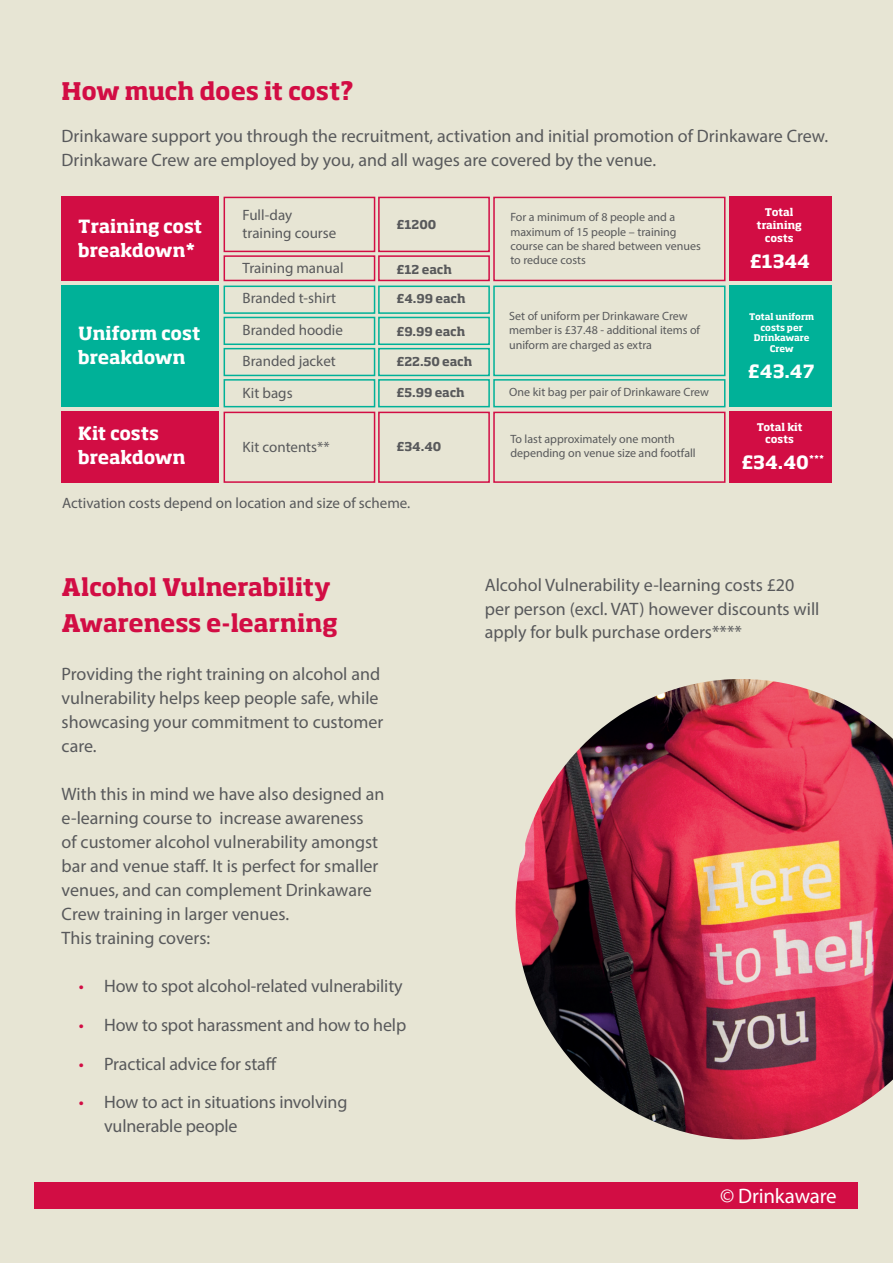
<style>
.page{position:relative;width:893px;height:1263px;background:#fff}
.page>*{position:absolute;margin:0;border:0;box-sizing:border-box;transform-origin:0 0}
.t1{font:700 24px/36px "Soho Std";letter-spacing:-.01em;color:#d20d44}
.t2{font:21px "Myriad Pro";letter-spacing:-.01em;color:#fff}
.t3{font:18px/24px "Myriad Pro";color:#58595b}
.t4{font:700 18px/24px "Soho Std";color:#fff}
.t5{font:15px/31.3px "Myriad Pro";color:#58595b}
.t6{font:12px/14.4px "Myriad Pro";color:#58595b}
.t7{font:700 12px "Soho Std";color:#58595b}
.t8{font:700 10.5px/12.6px "Soho Std";letter-spacing:-.005em;color:#fff;text-align:center}
.t9{font:700 9px/10.8px "Soho Std";letter-spacing:-.005em;color:#fff;text-align:center}
.s1{color:#d20d44}
</style>
<div class="page">
<div style="left:1px;top:0;width:892px;height:1263px;background:#e7e5d4"></div>
<svg style="left:0;top:841px;width:1px;height:414px"></svg>
<div style="left:35px;top:1182px;width:823px;height:26px;background:#d20d44"></div>
<div style="left:62px;top:197px;width:157px;height:84px;background:#d20d44"></div>
<div style="left:224px;top:197px;width:151px;height:55px;border:2px solid #d20d44"></div>
<div style="left:729px;top:197px;width:102px;height:84px;background:#d20d44"></div>
<div style="left:493px;top:197px;width:232px;height:84px;border:2px solid #d20d44"></div>
<div style="left:62px;top:286px;width:157px;height:121px;background:#00b198"></div>
<div style="left:729px;top:286px;width:102px;height:121px;background:#00b198"></div>
<div style="left:493px;top:286px;width:232px;height:90px;border:2px solid #00b198"></div>
<div style="left:62px;top:412px;width:157px;height:71px;background:#d20d44"></div>
<div style="left:729px;top:412px;width:102px;height:71px;background:#d20d44"></div>
<div style="left:493px;top:412px;width:232px;height:71px;border:2px solid #d20d44"></div>
<div style="left:378px;top:197px;width:112px;height:55px;border:2px solid #d20d44"></div>
<div style="left:224px;top:255px;width:151px;height:26px;border:2px solid #d20d44"></div>
<div style="left:378px;top:255px;width:112px;height:26px;border:2px solid #d20d44"></div>
<div style="left:224px;top:286px;width:151px;height:28px;border:2px solid #00b198"></div>
<div style="left:378px;top:286px;width:112px;height:28px;border:2px solid #00b198"></div>
<div style="left:224px;top:317px;width:151px;height:28px;border:2px solid #00b198"></div>
<div style="left:378px;top:317px;width:112px;height:28px;border:2px solid #00b198"></div>
<div style="left:224px;top:348px;width:151px;height:28px;border:2px solid #00b198"></div>
<div style="left:378px;top:348px;width:112px;height:28px;border:2px solid #00b198"></div>
<div style="left:493px;top:379px;width:232px;height:28px;border:2px solid #00b198"></div>
<div style="left:224px;top:379px;width:151px;height:28px;border:2px solid #00b198"></div>
<div style="left:378px;top:379px;width:112px;height:28px;border:2px solid #00b198"></div>
<div style="left:224px;top:412px;width:151px;height:71px;border:2px solid #d20d44"></div>
<div style="left:378px;top:412px;width:112px;height:71px;border:2px solid #d20d44"></div>
<img style="left:516px;top:679px;width:377px;height:460px">
<h1 class="t1" style="left:62px;top:73px;width:294px">How much does it cost?</h1>
<p class="t3" style="left:62px;top:124px;width:768px">Drinkaware support you through the recruitment, activation and initial promotion of Drinkaware Crew.<br>Drinkaware Crew are employed by you, and all wages are covered by the venue.</p>
<p class="t7" style="left:396px;top:217px;width:42px">£1200</p>
<p class="t6" style="left:510px;top:210px;width:192px">For a minimum of 8 people and a maximum of 15 people – training course can be shared between venues to reduce costs</p>
<p class="t8" style="left:757px;top:206px;width:47px">Total training costs</p>
<p class="t4" style="left:78px;top:214px;width:126px">Training cost breakdown*</p>
<p class="t5" style="left:243px;top:205px;width:95px;line-height:18px">Full-day training course</p>
<p class="t4" style="left:750px;top:248px;width:62px">£1344</p>
<p class="t5" style="left:243px;top:252px;width:102px">Training manual</p>
<p class="t7" style="left:396px;top:262px;width:57px">£12 each</p>
<p class="t4" style="left:78px;top:321px;width:124px">Uniform cost breakdown</p>
<p class="t4" style="left:78px;top:421px;width:109px">Kit costs breakdown</p>
<p class="t5" style="left:243px;top:282px;width:102px">Branded t-shirt<br>Branded hoodie<br>Branded jacket</p>
<p class="t7" style="left:396px;top:291px;width:71px">£4.99 each</p>
<p class="t7" style="left:396px;top:324px;width:70px">£9.99 each</p>
<p class="t7" style="left:396px;top:353px;width:77px">£22.50 each</p>
<p class="t6" style="left:509px;top:308px;width:192px">Set of uniform per Drinkaware Crew member is £37.48 - additional items of uniform are charged as extra</p>
<p class="t9" style="left:749px;top:311px;width:67px">Total uniform costs per<br>Drinkaware<br>Crew</p>
<p class="t4" style="left:748px;top:359px;width:68px">£43.47</p>
<p class="t5" style="left:243px;top:377px;width:52px">Kit bags</p>
<p class="t6" style="left:509px;top:385px;width:201px">One kit bag per pair of Drinkaware Crew</p>
<p class="t7" style="left:396px;top:385px;width:70px">£5.99 each</p>
<p class="t5" style="left:243px;top:431px;width:89px">Kit contents**</p>
<p class="t7" style="left:396px;top:439px;width:47px">£34.40</p>
<p class="t6" style="left:510px;top:432px;width:187px">To last approximately one month depending on venue size and footfall</p>
<p class="t8" style="left:757px;top:420px;width:47px">Total kit costs</p>
<p class="t4" style="left:741px;top:450px;width:84px">£34.40<sup>***</sup></p>
<p class="t5" style="left:62px;top:487px;width:350px">Activation costs depend on location and size of scheme.</p>
<h1 class="t1" style="left:62px;top:568px;width:278px">Alcohol Vulnerability<br>Awareness e-learning</h1>
<p class="t3" style="left:62px;top:661px;width:323px">Providing the right training on alcohol and vulnerability helps keep people safe, while showcasing your commitment to customer care.</p>
<p class="t3" style="left:62px;top:781px;width:324px">With this in mind we have also designed an e-learning course to increase awareness<br>of customer alcohol vulnerability amongst bar and venue staff. It is perfect for smaller venues, and can complement Drinkaware Crew training in larger venues.<br>This training covers:</p>
<p class="t3" style="left:79px;top:973px;width:326px"><span class="s1">•</span> How to spot alcohol-related vulnerability</p>
<p class="t3" style="left:79px;top:1012px;width:329px"><span class="s1">•</span> How to spot harassment and how to help</p>
<p class="t3" style="left:79px;top:1051px;width:200px"><span class="s1">•</span> Practical advice for staff</p>
<p class="t3" style="left:104px;top:1090px;width:245px;text-indent:-26px"><span class="s1">•</span> How to act in situations involving vulnerable people</p>
<p class="t3" style="left:485px;top:572px;width:336px">Alcohol Vulnerability e-learning costs £20 per person (excl. VAT) however discounts will apply for bulk purchase orders****</p>
<p class="t2" style="left:723px;top:1181px;width:118px">© Drinkaware</p>
<p class="t2" style="left:720px;top:1183px;width:118px">© Drinkaware</p>
</div>
